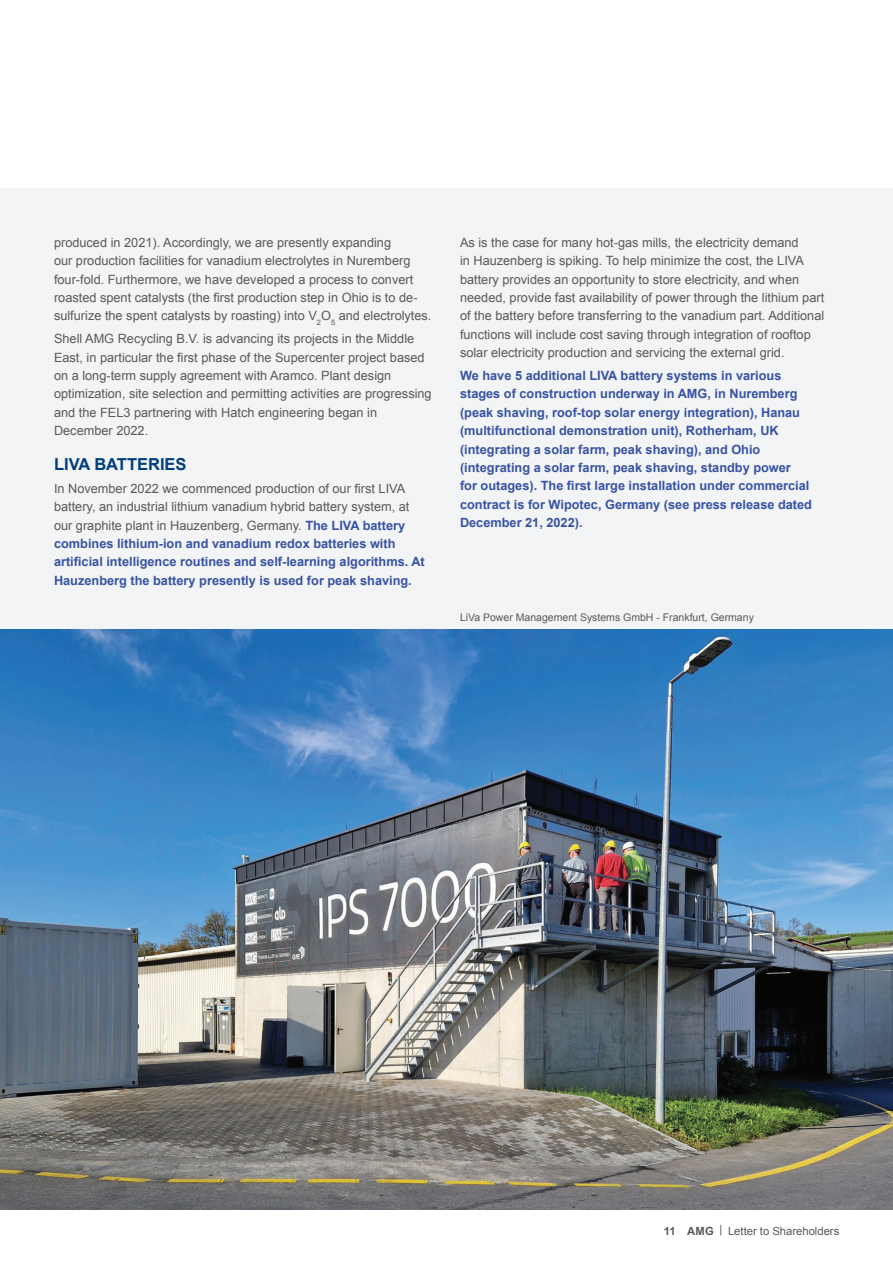
<style>
.page{position:relative;width:893px;height:1264px;background:#fff}
.page>*{position:absolute;margin:0;border:0;box-sizing:border-box;transform-origin:0 0}
.Heading-2{font:700 16.5px "Arial";color:#013d7d}
.Body-text{font:12.75px/18.3px "Arial";color:#58595b}
.Body-text-2{font:700 12.75px/18.3px "Arial";color:#3853a3}
.t1{font:11.25px "Arial";color:#58595b}
.Footnotes-33357099{font:10.5px "Arial";color:#58595b}
.s1{font-weight:400;color:#58595b}
.s2{font-weight:700}
</style>
<div class="page">
<div style="left:0;top:189px;width:893px;height:1019px;background:#f3f4f5"></div>
<img style="left:0;top:629px;width:893px;height:580px">
<p class="Body-text" style="left:54px;top:233px;width:379px">produced in 2021). Accordingly, we are presently expanding<br>our production facilities for vanadium electrolytes in Nuremberg four-fold. Furthermore, we have developed a process to convert roasted spent catalysts (the first production step in Ohio is to de&shy;sulfurize the spent catalysts by roasting) into V<sub>2</sub>O<sub>5</sub> and electrolytes.</p>
<p class="Body-text" style="left:54px;top:330px;width:379px">Shell AMG Recycling B.V. is advancing its projects in the Middle East, in particular the first phase of the Supercenter project based on a long-term supply agreement with Aramco. Plant design optimization, site selection and permitting activities are progressing and the FEL3 partnering with Hatch engineering began in December 2022.</p>
<p class="Heading-2" style="left:54px;top:453px;width:134px">LIVA BATTERIES</p>
<p class="Body-text-2" style="left:54px;top:479px;width:372px"><span class="s1">In November 2022 we commenced production of our first LIVA battery, an industrial lithium vanadium hybrid battery system, at our graphite plant in Hauzenberg, Germany.</span> The LIVA battery combines lithium-ion and vanadium redox batteries with artificial intelligence routines and self-learning algorithms. At Hauzenberg the battery presently is used for peak shaving.</p>
<p class="Body-text" style="left:460px;top:233px;width:366px">As is the case for many hot-gas mills, the electricity demand<br>in Hauzenberg is spiking. To help minimize the cost, the LIVA battery provides an opportunity to store electricity, and when needed, provide fast availability of power through the lithium part of the battery before transferring to the vanadium part. Additional functions will include cost saving through integration of rooftop solar electricity production and servicing the external grid.</p>
<p class="Body-text-2" style="left:460px;top:367px;width:354px">We have 5 additional LIVA battery systems in various stages of construction underway in AMG, in Nuremberg (peak shaving, roof-top solar energy integration), Hanau (multifunctional demonstration unit), Rotherham, UK (integrating a solar farm, peak shaving), and Ohio (integrating a solar farm, peak shaving, standby power<br>for outages). The first large installation under commercial contract is for Wipotec, Germany (see press release dated December 21, 2022).</p>
<p class="Footnotes-33357099" style="left:460px;top:611px;width:295px">LiVa Power Management Systems GmbH - Frankfurt, Germany</p>
<p class="t1" style="left:664px;top:1223px;width:177px"><span class="s2">11 AMG</span> | Letter to Shareholders</p>
</div>
